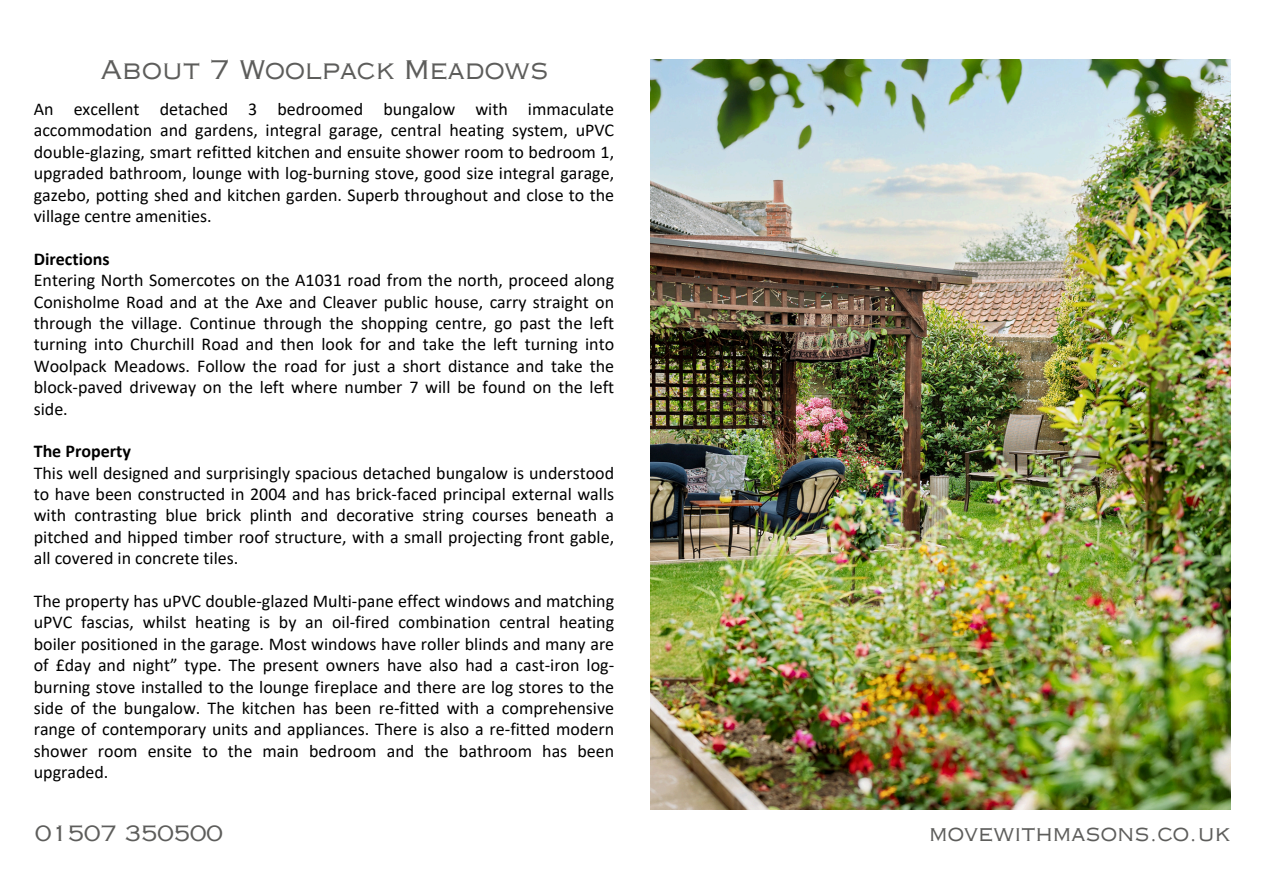
<style>
.page{position:relative;width:1263px;height:894px;background:#fff}
.page>*{position:absolute;margin:0;border:0;box-sizing:border-box;transform-origin:0 0}
.t1{font:25.5px "Copperplate Gothic LT Pro 32 AB";color:#5d5d5b}
.t2{font:21px "Copperplate Gothic LT Pro 32 AB";color:#5d5d5b}
.t3{font:18px/21.3px "Calibri";color:#000;text-align:justify}
.t4{font:700 18px "Calibri";color:#000}
</style>
<div class="page">
<img style="left:651px;top:60px;width:579px;height:749px">
<p class="t1" style="left:101px;top:60px;width:449px">About 7 Woolpack Meadows</p>
<p class="t3" style="left:34px;top:100px;width:582px">An excellent detached 3 bedroomed bungalow with immaculate accommodation and gardens, integral garage, central heating system, uPVC double-glazing, smart refitted kitchen and ensuite shower room to bedroom 1, upgraded bathroom, lounge with log-burning stove, good size integral garage, gazebo, potting shed and kitchen garden. Superb throughout and close to the village centre amenities.</p>
<p class="t4" style="left:34px;top:251px;width:77px">Directions</p>
<p class="t3" style="left:34px;top:271px;width:582px">Entering North Somercotes on the A1031 road from the north, proceed along Conisholme Road and at the Axe and Cleaver public house, carry straight on through the village. Continue through the shopping centre, go past the left turning into Churchill Road and then look for and take the left turning into Woolpack Meadows. Follow the road for just a short distance and take the block-paved driveway on the left where number 7 will be found on the left side.</p>
<p class="t4" style="left:34px;top:443px;width:99px">The Property</p>
<p class="t3" style="left:34px;top:463px;width:582px">This well designed and surprisingly spacious detached bungalow is understood to have been constructed in 2004 and has brick-faced principal external walls with contrasting blue brick plinth and decorative string courses beneath a pitched and hipped timber roof structure, with a small projecting front gable, all covered in concrete tiles.</p>
<h2 class="t3" style="left:34px;top:591px;width:582px">The property has uPVC double-glazed Multi-pane effect windows and matching uPVC fascias, whilst heating is by an oil-fired combination central heating boiler positioned in the garage. Most windows have roller blinds and many are of £day and night” type. The present owners have also had a cast-iron log&shy;burning stove installed to the lounge fireplace and there are log stores to the side of the bungalow. The kitchen has been re-fitted with a comprehensive range of contemporary units and appliances. There is also a re-fitted modern shower room ensite to the main bedroom and the bathroom has been upgraded.</h2>
<h2 class="t2" style="left:35px;top:825px;width:189px">01507 350500</h2>
<p class="t2" style="left:929px;top:825px;width:302px">movewithmasons.co.uk</p>
</div>
